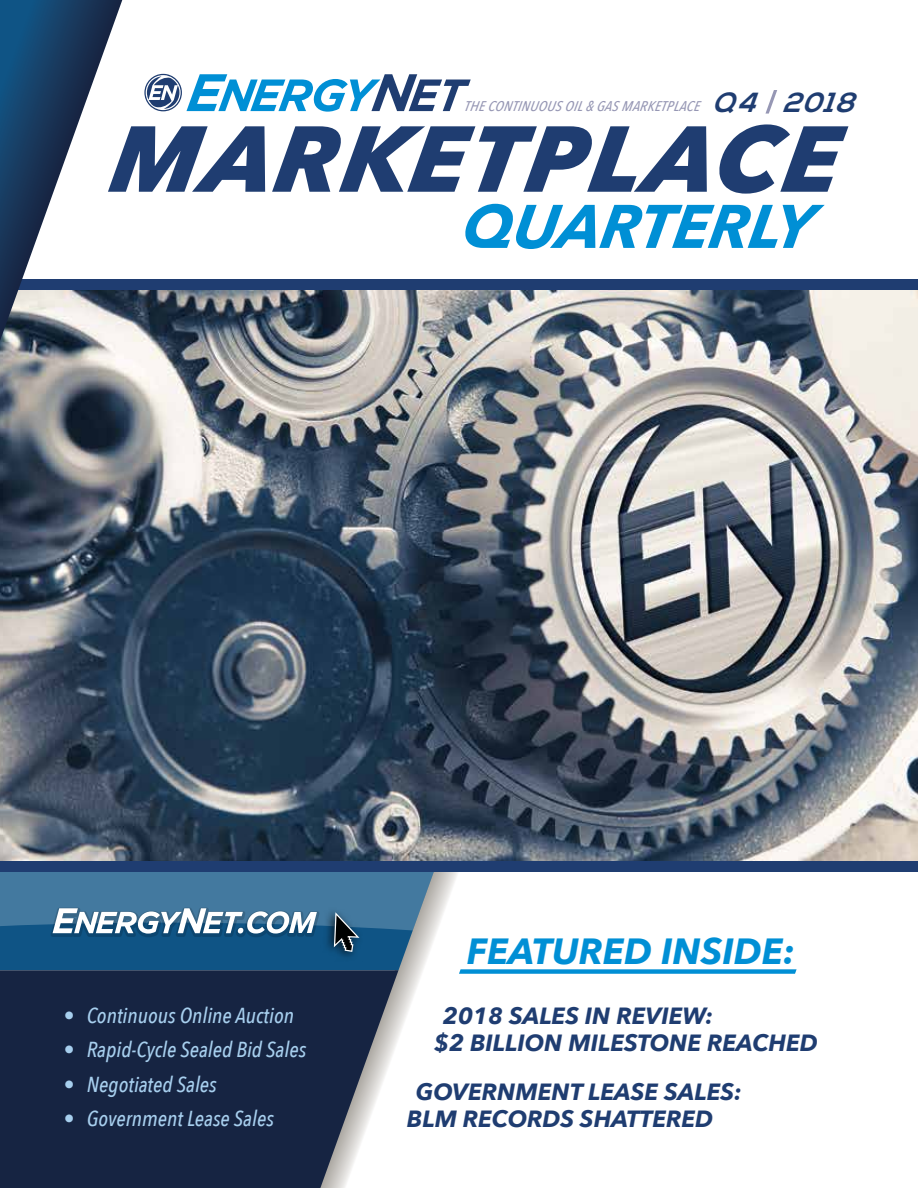
<style>
.page{position:relative;width:918px;height:1188px;background:#fff}
.page>*{position:absolute;margin:0;border:0;box-sizing:border-box;transform-origin:0 0}
.t1{font:italic 700 116.1px "Avenir Next";color:#1f3d71}
.t2{font:italic 700 60.75px "Avenir Next";color:#008fd5}
.t3{font:italic 700 36.3px "Avenir Next";color:#008fd5}
.t4{font:italic 700 23.4px/26.8px "Avenir Next";color:#1f3d71}
.t5{font:italic 500 21.6px "Avenir Next Condensed";color:#a7cfee}
.t6{font:italic 500 13.95px "Avenir Next Condensed";letter-spacing:.015em;color:#9697b4;scale:1.05 1}
.s1{font-family:"Nexa";font-weight:700;font-size:27.6px;color:#1f3d71}
</style>
<div class="page">
<img style="left:0;top:290px;width:918px;height:571px">
<div style="left:0;top:280px;width:918px;height:10px;background:#1f3d71"></div>
<svg style="left:0;top:0;width:122px;height:341px"></svg>
<svg style="left:398px;top:872px;width:60px;height:166px"></svg>
<svg style="left:0;top:952px;width:436px;height:18px;background:#21608d"></svg>
<svg style="left:0;top:970px;width:398px;height:218px;background:#2a3651"></svg>
<img style="left:277px;top:859px;width:134px;height:149px">
<svg style="left:0;top:872px;width:436px;height:80px;background:#497a9d"></svg>
<svg style="left:765px;top:90px;width:12px;height:24px"></svg>
<svg style="left:144px;top:74px;width:327px;height:38px"></svg>
<svg style="left:459px;top:969px;width:338px;height:5px;background:#1d9bd9"></svg>
<div style="left:0;top:861px;width:918px;height:11px;background:#1f3d71"></div>
<p class="t6" style="left:464px;top:98px;width:384px">THE CONTINUOUS OIL&amp; GAS MA RKETPLA CE <span class="s1">Q4 2018</span></p>
<h1 class="t1" style="left:106px;top:51px;width:770px">MARKETPLACE</h1>
<h2 class="t2" style="left:460px;top:174px;width:352px">QUA RTERLY</h2>
<p class="t5" style="left:64px;top:1002px;width:232px">• Continuous Online Auction</p>
<p class="t5" style="left:64px;top:1037px;width:244px">• Rapid-Cycle Sealed Bid Sales</p>
<p class="t5" style="left:64px;top:1071px;width:154px">• Negotiated Sales</p>
<p class="t5" style="left:64px;top:1106px;width:211px">• Government Lease Sales</p>
<h3 class="t3" style="left:467px;top:920px;width:330px">FEATURED INSIDE:</h3>
<p class="t4" style="left:434px;top:1002px;width:385px;text-indent:9px">2018 SALES IN REVIEW:<br>$2 BILLION MILESTONE REACHED</p>
<p class="t4" style="left:407px;top:1078px;width:336px;text-indent:9px">GOVERNMENT LEASE SALES:<br>BLM RECORDS SHATTERED</p>
</div>
